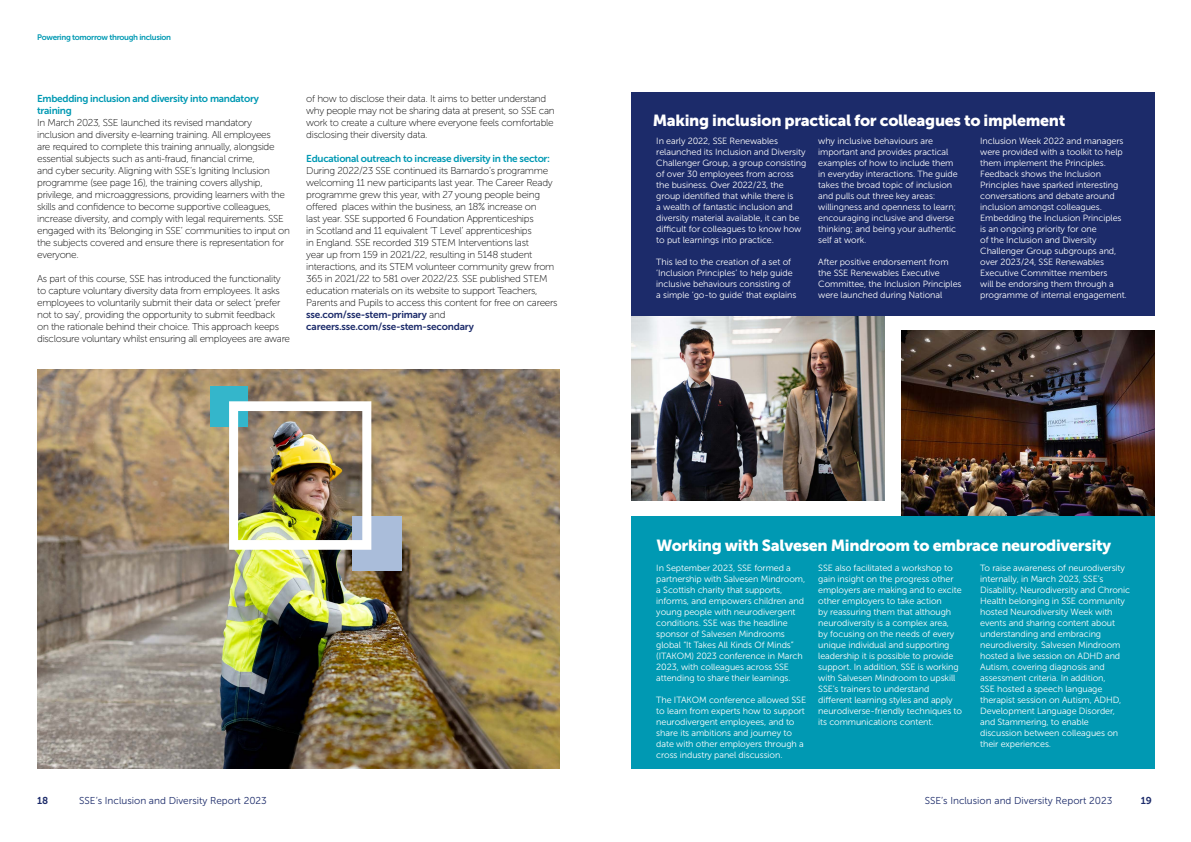
<style>
.page{position:relative;width:1191px;height:842px;background:#fff}
.page>*{position:absolute;margin:0;border:0;box-sizing:border-box;transform-origin:0 0}
.t1{font:16px "Museo Sans 900";letter-spacing:-.02em;color:#fff}
.t2{font:10px/12px "Museo Sans 100";letter-spacing:-.03em;color:#000}
.t3{font:10px/12px "Museo Sans 700";letter-spacing:-.03em;color:#0099b3}
.t4{font:10px "Museo Sans 300";color:#1c2b6a}
.t5{font:10px/12px "Museo Sans 700";letter-spacing:-.02em;color:#1c2b6a}
.t6{font:9px/11px "Museo Sans 300";letter-spacing:-.01em;color:#fff}
.t7{font:8px "Museo Sans 700";letter-spacing:-.04em;color:#0099b3}
.s1{font-family:"Museo Sans 100";color:#000}
</style>
<div class="page">
<img style="left:37px;top:370px;width:522px;height:398px">
<div style="left:210px;top:386px;width:37px;height:41px;background:#34b6cb"></div>
<div style="left:352px;top:516px;width:50px;height:55px;background:#aabdda"></div>
<img style="left:229px;top:401px;width:142px;height:149px">
<img style="left:631px;top:316px;width:253px;height:185px">
<img style="left:901px;top:330px;width:254px;height:186px">
<div style="left:631px;top:92px;width:524px;height:224px;background:#1c2b6a"></div>
<div style="left:631px;top:516px;width:524px;height:252px;background:#0099b3"></div>
<p class="t7" style="left:37px;top:32px;width:135px">Powering tomorrow through inclusion</p>
<p class="t3" style="left:37px;top:93px;width:223px">Embedding inclusion and diversity into mandatory training</p>
<p class="t2" style="left:37px;top:117px;width:254px">In March 2023, SSE launched its revised mandatory inclusion and diversity e-learning training. All employees<br>are required to complete this training annually, alongside essential subjects such as anti-fraud, financial crime,<br>and cyber security. Aligning with SSE’s Igniting Inclusion programme (see page 16), the training covers allyship, privilege, and microaggressions, providing learners with the skills and confidence to become supportive colleagues, increase diversity, and comply with legal requirements. SSE engaged with its ‘Belonging in SSE’ communities to input on the subjects covered and ensure there is representation for everyone.</p>
<p class="t2" style="left:37px;top:273px;width:254px">As part of this course, SSE has introduced the functionality to capture voluntary diversity data from employees. It asks employees to voluntarily submit their data or select ‘prefer not to say’, providing the opportunity to submit feedback<br>on the rationale behind their choice. This approach keeps disclosure voluntary whilst ensuring all employees are aware</p>
<p class="t2" style="left:306px;top:93px;width:250px">of how to disclose their data. It aims to better understand why people may not be sharing data at present, so SSE can work to create a culture where everyone feels comfortable disclosing their diversity data.</p>
<p class="t3" style="left:306px;top:153px;width:245px">Educational outreach to increase diversity in the sector:</p>
<p class="t2" style="left:306px;top:165px;width:253px">During 2022/23 SSE continued its Barnardo’s programme welcoming 11 new participants last year. The Career Ready programme grew this year, with 27 young people being offered places within the business, an 18% increase on<br>last year. SSE supported 6 Foundation Apprenticeships<br>in Scotland and 11 equivalent ‘T Level’ apprenticeships<br>in England. SSE recorded 319 STEM Interventions last<br>year up from 159 in 2021/22, resulting in 5148 student interactions, and its STEM volunteer community grew from 365 in 2021/22 to 581 over 2022/23. SSE published STEM education materials on its website to support Teachers, Parents and Pupils to access this content for free on careers</p>
<p class="t5" style="left:306px;top:309px;width:169px">sse.com/sse-stem-primary <span class="s1">and </span>careers.sse.com/sse-stem-secondary</p>
<p class="t5" style="left:37px;top:795px;width:13px">18</p>
<p class="t4" style="left:79px;top:795px;width:189px">SSE’s Inclusion and Diversity Report 2023</p>
<h1 class="t1" style="left:653px;top:111px;width:414px">Making inclusion practical for colleagues to implement</h1>
<p class="t6" style="left:656px;top:136px;width:151px">In early 2022, SSE Renewables relaunched its Inclusion and Diversity Challenger Group, a group consisting of over 30 employees from across the business. Over 2022/23, the group identified that while there is<br>a wealth of fantastic inclusion and diversity material available, it can be difficult for colleagues to know how to put learnings into practice.</p>
<p class="t6" style="left:656px;top:257px;width:142px">This led to the creation of a set of ‘Inclusion Principles’ to help guide inclusive behaviours consisting of a simple ‘go-to guide’ that explains</p>
<p class="t6" style="left:818px;top:136px;width:141px">why inclusive behaviours are important and provides practical examples of how to include them in everyday interactions. The guide takes the broad topic of inclusion and pulls out three key areas: willingness and openness to learn; encouraging inclusive and diverse thinking; and being your authentic self at work.</p>
<p class="t6" style="left:818px;top:257px;width:145px">After positive endorsement from the SSE Renewables Executive<br>Committee, the Inclusion Principles were launched during National</p>
<p class="t6" style="left:980px;top:136px;width:148px">Inclusion Week 2022 and managers were provided with a toolkit to help them implement the Principles.<br>Feedback shows the Inclusion<br>Principles have sparked interesting conversations and debate around inclusion amongst colleagues.<br>Embedding the Inclusion Principles is an ongoing priority for one<br>of the Inclusion and Diversity<br>Challenger Group subgroups and, over 2023/24, SSE Renewables<br>Executive Committee members<br>will be endorsing them through a programme of internal engagement.</p>
<h1 class="t1" style="left:656px;top:536px;width:456px">Working with Salvesen Mindroom to embrace neurodiversity</h1>
<p class="t6" style="left:656px;top:562px;width:150px">In September 2023, SSE formed a partnership with Salvesen Mindroom, a Scottish charity that supports, informs, and empowers children and young people with neurodivergent conditions. SSE was the headline sponsor of Salvesen Mindrooms global “It Takes All Kinds Of Minds” (ITAKOM) 2023 conference in March 2023, with colleagues across SSE attending to share their learnings.</p>
<p class="t6" style="left:656px;top:694px;width:151px">The ITAKOM conference allowed SSE to learn from experts how to support neurodivergent employees, and to share its ambitions and journey to date with other employers through a cross industry panel discussion.</p>
<p class="t6" style="left:818px;top:562px;width:145px">SSE also facilitated a workshop to gain insight on the progress other employers are making and to excite other employers to take action<br>by reassuring them that although neurodiversity is a complex area,<br>by focusing on the needs of every unique individual and supporting leadership it is possible to provide support. In addition, SSE is working with Salvesen Mindroom to upskill SSE’s trainers to understand different learning styles and apply neurodiverse-friendly techniques to its communications content.</p>
<p class="t6" style="left:980px;top:562px;width:151px">To raise awareness of neurodiversity internally, in March 2023, SSE’s<br>Disability, Neurodiversity and Chronic<br>Health belonging in SSE community hosted Neurodiversity Week with events and sharing content about understanding and embracing neurodiversity. Salvesen Mindroom hosted a live session on ADHD and<br>Autism, covering diagnosis and assessment criteria. In addition,<br>SSE hosted a speech language therapist session on Autism, ADHD,<br>Development Language Disorder, and Stammering, to enable discussion between colleagues on their experiences.</p>
<p class="t4" style="left:924px;top:795px;width:189px">SSE’s Inclusion and Diversity Report 2023</p>
<p class="t5" style="left:1140px;top:795px;width:13px">19</p>
</div>
